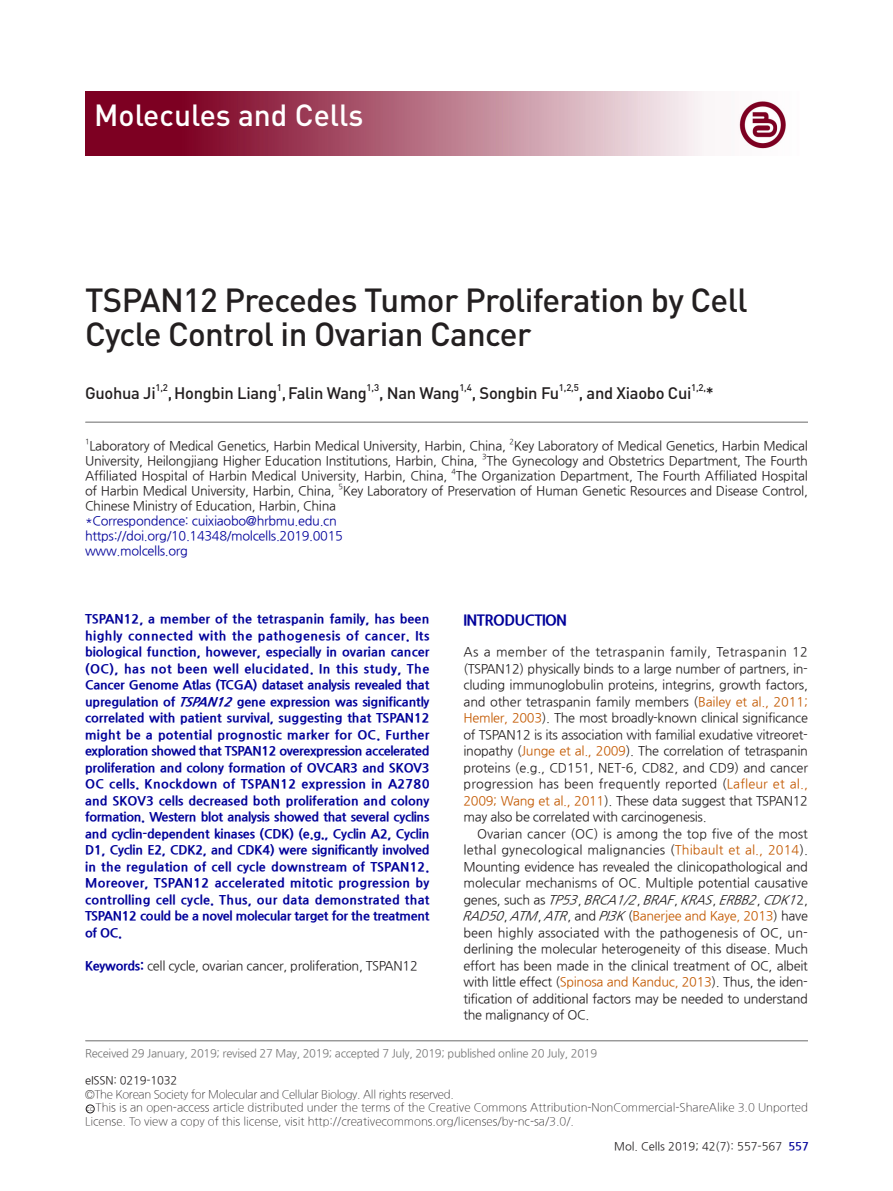
<style>
.page{position:relative;width:893px;height:1191px;background:#fff}
.page>*{position:absolute;margin:0;border:0;box-sizing:border-box;transform-origin:0 0}
.영문제목{font:500 33px/34.5px "DIN Pro";letter-spacing:-.02em;color:#231f20}
.t1{font:500 30.15px "DIN Pro";color:#fff}
.영문이름{font:500 16.5px "DIN Pro";letter-spacing:-.02em;color:#231f20}
.서론{font:800 15px "Nanum Gothic";letter-spacing:-.04em;color:#00009a}
.본문{font:12.75px/16.5px "Nanum Gothic";letter-spacing:-.025em;color:#231f20;text-align:justify}
.영문초록{font:800 12.75px/16.5px "Nanum Gothic";letter-spacing:-.025em;color:#00009a;text-align:justify}
.영문소속{font:12.75px "Nanum Gothic";letter-spacing:-.025em;color:#231f20}
.교신저자{font:12.75px "Nanum Gothic";letter-spacing:-.025em;color:#00009a}
.키워드{font:12.75px "Nanum Gothic";letter-spacing:-.025em;color:#231f20}
.교신저자_이름{font:12.75px "Nanum Gothic";letter-spacing:-.025em;color:#00009a}
.Open_Access{font:300 11.25px/13.5px "Nanum Gothic";color:#231f20}
.접수_수정_승인_날짜{font:11.25px "Nanum Gothic";letter-spacing:-.025em;color:#777}
.Copyright{font:300 11.25px "Nanum Gothic";letter-spacing:-.025em;color:#231f20}
.t2{font:11.25px "Nanum Gothic";color:#231f20}
.영문이름-2{font:500 9.6px "DIN Pro";color:#231f20}
.영문소속-2{font:7.5px "Nanum Gothic";color:#231f20}
.s1{font-style:italic}
.s2{font-weight:800;color:#00009a}
.s3{color:#c35900}
.s4{font-family:"DIN Pro";font-size:7.5px}
.s5{font-weight:700;color:#00009a}
</style>
<div class="page">
<img style="left:85px;top:91px;width:701px;height:65px">
<hr style="left:86px;top:421px;width:722px;height:2px;background:#7f7f7f">
<hr style="left:86px;top:1040px;width:722px;height:1px;background:#7f7f7f">
<div style="left:86px;top:1104px;width:9px;height:9px;border:1px solid #231f20;border-radius:50%"></div>
<p class="t1" style="left:94px;top:94px;width:271px">Molecules and Cells</p>
<p class="영문제목" style="left:85px;top:281px;width:664px">TSPAN12 Precedes Tumor Proliferation by Cell<br>Cycle Control in Ovarian Cancer</p>
<p class="영문이름" style="left:85px;top:381px;width:72px">Guohua Ji</p>
<p class="영문이름-2" style="left:155px;top:380px;width:14px">1,2</p>
<p class="영문이름" style="left:168px;top:381px;width:201px">,Hongbin Liang ,Falin Wang</p>
<p class="영문이름-2" style="left:277px;top:380px;width:7px">1</p>
<p class="영문이름-2" style="left:367px;top:380px;width:14px">1,3</p>
<p class="영문이름" style="left:379px;top:381px;width:82px">, Nan Wang</p>
<p class="영문이름-2" style="left:459px;top:380px;width:14px">1,4</p>
<p class="영문이름" style="left:472px;top:381px;width:89px">, Songbin Fu</p>
<p class="영문이름-2" style="left:559px;top:380px;width:21px">1,2,5</p>
<p class="영문이름" style="left:579px;top:381px;width:114px">, and Xiaobo Cui</p>
<p class="영문이름-2" style="left:691px;top:380px;width:16px">1,2,</p>
<p class="영문이름" style="left:706px;top:381px;width:10px">*</p>
<p class="영문소속-2" style="left:85px;top:438px;width:6px">1</p>
<p class="영문소속" style="left:89px;top:440px;width:418px">Laboratory of Medical Genetics, Harbin Medical University, Harbin, China,</p>
<p class="영문소속-2" style="left:509px;top:438px;width:6px">2</p>
<p class="영문소속" style="left:514px;top:440px;width:296px">Key Laboratory of Medical Genetics, Harbin Medical</p>
<p class="영문소속" style="left:85px;top:455px;width:394px">University, Heilongjiang Higher Education Institutions, Harbin, China,</p>
<p class="영문소속-2" style="left:482px;top:453px;width:6px">3</p>
<p class="영문소속" style="left:486px;top:455px;width:323px">The Gynecology and Obstetrics Department, The Fourth</p>
<p class="영문소속" style="left:85px;top:470px;width:364px">Affiliated Hospital of Harbin Medical University, Harbin, China,</p>
<p class="영문소속-2" style="left:452px;top:468px;width:6px">4</p>
<p class="영문소속" style="left:456px;top:470px;width:353px">The Organization Department, The Fourth Affiliated Hospital</p>
<p class="영문소속" style="left:85px;top:485px;width:251px">of Harbin Medical University, Harbin, China,</p>
<p class="영문소속-2" style="left:338px;top:483px;width:6px">5</p>
<p class="영문소속" style="left:343px;top:485px;width:467px">Key Laboratory of Preservation of Human Genetic Resources and Disease Control,</p>
<p class="영문소속" style="left:85px;top:500px;width:253px">Chinese Ministry of Education, Harbin, China</p>
<p class="교신저자_이름" style="left:85px;top:515px;width:253px">*Correspondence: cuixiaobo@hrbmu.edu.cn</p>
<p class="교신저자" style="left:85px;top:530px;width:259px">https://doi.org/10.14348/molcells.2019.0015</p>
<p class="교신저자" style="left:85px;top:545px;width:104px">www.molcells.org</p>
<p class="영문초록" style="left:85px;top:611px;width:346px">TSPAN12, a member of the tetraspanin family, has been highly connected with the pathogenesis of cancer. Its biological function, however, especially in ovarian cancer (OC), has not been well elucidated. In this study, The Cancer Genome Atlas (TCGA) dataset analysis revealed that upregulation of <span class="s1">TSPAN12</span> gene expression was significantly correlated with patient survival, suggesting that TSPAN12 might be a potential prognostic marker for OC. Further exploration showed that TSPAN12 overexpression accelerated proliferation and colony formation of OVCAR3 and SKOV3<br>OC cells. Knockdown of TSPAN12 expression in A2780 and SKOV3 cells decreased both proliferation and colony formation. Western blot analysis showed that several cyclins and cyclin-dependent kinases (CDK) (e.g., Cyclin A2, Cyclin D1, Cyclin E2, CDK2, and CDK4) were significantly involved in the regulation of cell cycle downstream of TSPAN12.<br>Moreover, TSPAN12 accelerated mitotic progression by controlling cell cycle. Thus, our data demonstrated that TSPAN12 could be a novel molecular target for the treatment of OC.</p>
<p class="키워드" style="left:85px;top:959px;width:334px"><span class="s2">Keywords:</span> cell cycle, ovarian cancer, proliferation, TSPAN12</p>
<p class="서론" style="left:463px;top:612px;width:105px">INTRODUCTION</p>
<p class="본문" style="left:463px;top:644px;width:346px">As a member of the tetraspanin family, Tetraspanin 12 (TSPAN12) physically binds to a large number of partners, in&shy;cluding immunoglobulin proteins, integrins, growth factors, and other tetraspanin family members (<span class="s3">Bailey et al., 2011; Hemler, 2003</span>). The most broadly-known clinical significance of TSPAN12 is its association with familial exudative vitreoret&shy;inopathy (<span class="s3">Junge et al., 2009</span>). The correlation of tetraspanin proteins (e.g., CD151, NET-6, CD82, and CD9) and cancer progression has been frequently reported (<span class="s3">Lafleur et al., 2009; Wang et al., 2011</span>). These data suggest that TSPAN12 may also be correlated with carcinogenesis.</p>
<p class="본문" style="left:462px;top:825px;width:348px;text-indent:15px">Ovarian cancer (OC) is among the top five of the most lethal gynecological malignancies (<span class="s3">Thibault et al., 2014</span>).<br>Mounting evidence has revealed the clinicopathological and molecular mechanisms of OC. Multiple potential causative g e n e s , s u c h a s <span class="s1">TP53</span>, <span class="s1">BRCA1/2</span>, <span class="s1">BRAF</span>, <span class="s1">KRAS</span>, <span class="s1">ERBB2</span>, <span class="s1">CDK1</span>2 , <span class="s1">RAD50</span>, <span class="s1">ATM</span>, <span class="s1">ATR</span>, and <span class="s1">PI3K</span> (<span class="s3">Banerjee and Kaye, 2013</span>) have been highly associated with the pathogenesis of OC, un&shy;derlining the molecular heterogeneity of this disease. Much effort has been made in the clinical treatment of OC, albeit with little effect (<span class="s3">Spinosa and Kanduc, 2013</span>). Thus, the iden&shy;tification of additional factors may be needed to understand the malignancy of OC.</p>
<p class="접수_수정_승인_날짜" style="left:85px;top:1048px;width:514px">Received 29 January, 2019; revised 27 May, 2019; accepted 7 July, 2019; published online 20 July, 2019</p>
<p class="t2" style="left:85px;top:1075px;width:94px">eISSN: 0219-1032</p>
<p class="Copyright" style="left:85px;top:1089px;width:370px">©The Korean Society for Molecular and Cellular Biology. All rights reserved.</p>
<p class="Open_Access" style="left:85px;top:1101px;width:724px"><span class="s4">cc</span> This is an open-access article distributed under the terms of the Creative Commons Attribution-NonCommercial-ShareAlike 3.0 Unported<br>License. To view a copy of this license, visit http://creativecommons.org/licenses/by-nc-sa/3.0/.</p>
<p class="t2" style="left:614px;top:1140px;width:196px">Mol. Cells 2019; 42(7): 557-567 <span class="s5">557</span></p>
</div>
